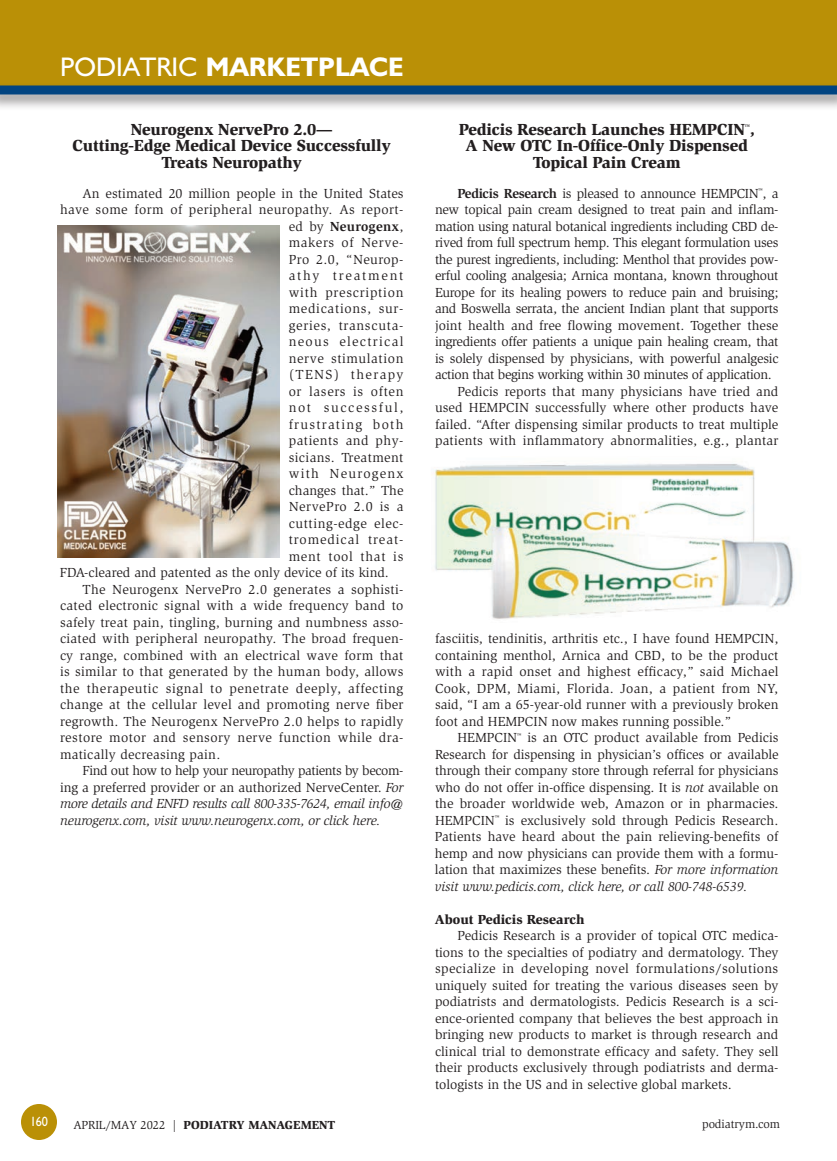
<style>
.page{position:relative;width:837px;height:1161px;background:#fff}
.page>*{position:absolute;margin:0;border:0;box-sizing:border-box;transform-origin:0 0}
.t1{font:700 27px "Humanist 521 BT";color:#fff}
._2011-Mktplace_Headl{font:900 16.5px/16.5px "Slimbach";letter-spacing:-.01em;color:#231f20;text-align:center}
._2011-Global_Text{font:13.5px/16.5px "Slimbach";letter-spacing:.015em;color:#231f20;text-align:justify}
._2011-Global_Text-2{font:italic 13.5px/16.5px "Slimbach";letter-spacing:-.01em;color:#231f20;text-align:justify}
._2011-Global_Text-3{font:13.5px "Slimbach";letter-spacing:.05em;color:#231f20}
._2011-Global_Text-4{font:13.5px "Slimbach";letter-spacing:.045em;color:#231f20}
._2011-Global_Text-5{font:13.5px "Slimbach";letter-spacing:.095em;color:#231f20}
._2011-Global_Text-6{font:13.5px "Slimbach";letter-spacing:.035em;color:#231f20}
._2011-Subhead1{font:900 13.5px "Slimbach";color:#231f20}
._2011-Global_Text-7{font:13.5px "Slimbach";letter-spacing:.04em;color:#231f20}
._2011-Global_Text-8{font:13.5px "Slimbach";letter-spacing:.055em;color:#231f20}
._2011-Global_Text-9{font:13.5px "Slimbach";letter-spacing:.07em;color:#231f20}
._2011-Global_Text-10{font:700 13.5px "Slimbach";letter-spacing:.015em;color:#231f20}
._2011-Global_Text-11{font:13.5px "Slimbach";letter-spacing:.12em;color:#231f20}
._2011-Global_Text-12{font:13.5px "Slimbach";letter-spacing:.13em;color:#231f20}
._2011-Global_Text-13{font:13.5px "Slimbach";letter-spacing:.105em;color:#231f20}
._2011-Global_Text-14{font:13.5px "Slimbach";letter-spacing:.09em;color:#231f20}
.t2{font:13.5px "Humanist 521 BT";color:#fff;scale:.9 1}
.t3{font:900 12px "Slimbach";color:#231f20}
.t4{font:12px "Slimbach";color:#231f20}
.s1{font-weight:400}
.s2{font-style:normal}
.s3{font-weight:700}
.s4{font-style:italic}
</style>
<div class="page">
<div style="left:0;top:0;width:837px;height:88px;background:#ba9006"></div>
<div style="left:0;top:82px;width:837px;height:29px;background:#231f20;opacity:.5"></div>
<div style="left:0;top:86px;width:837px;height:8px;background:#014481"></div>
<div style="left:21px;top:1104px;width:36px;height:36px;background:#ba9006;border-radius:50%"></div>
<img style="left:58px;top:225px;width:222px;height:333px">
<img style="left:434px;top:463px;width:360px;height:156px">
<p class="t1" style="left:60px;top:50px;width:345px"><span class="s1">PODIATRIC</span> MARKETPLACE</p>
<p class="_2011-Mktplace_Headl" style="left:131px;top:120px;width:203px">Neurogenx NervePro 2.0—</p>
<p class="_2011-Mktplace_Headl" style="left:72px;top:137px;width:320px">Cutting-Edge Medical Device Successfully<br>Treats Neuropathy</p>
<p class="_2011-Global_Text" style="left:83px;top:185px;width:323px">An estimated 20 million people in the United States</p>
<p class="_2011-Global_Text" style="left:60px;top:201px;width:345px">have some form of peripheral neuropathy. As report-</p>
<p class="_2011-Global_Text-10" style="left:289px;top:218px;width:116px"><span class="s1">ed by</span> Neurogenx<span class="s1">,</span></p>
<p class="_2011-Global_Text-4" style="left:289px;top:235px;width:116px">makers of Nerve-</p>
<p class="_2011-Global_Text" style="left:289px;top:251px;width:116px">Pro 2.0, “Neurop-</p>
<p class="_2011-Global_Text-12" style="left:289px;top:268px;width:116px">athy treatment</p>
<p class="_2011-Global_Text-8" style="left:289px;top:284px;width:116px">with prescription</p>
<p class="_2011-Global_Text-3" style="left:289px;top:301px;width:116px">medications, sur-</p>
<p class="_2011-Global_Text-3" style="left:289px;top:317px;width:116px">geries, transcuta-</p>
<p class="_2011-Global_Text-5" style="left:289px;top:334px;width:116px">neous electrical</p>
<p class="_2011-Global_Text-4" style="left:289px;top:350px;width:116px">nerve stimulation</p>
<p class="_2011-Global_Text-13" style="left:289px;top:367px;width:116px">(TENS) therapy</p>
<p class="_2011-Global_Text-3" style="left:289px;top:383px;width:116px">or lasers is often</p>
<p class="_2011-Global_Text-11" style="left:289px;top:400px;width:116px">not successful,</p>
<p class="_2011-Global_Text-5" style="left:289px;top:416px;width:116px">frustrating both</p>
<p class="_2011-Global_Text-6" style="left:289px;top:433px;width:116px">patients and phy-</p>
<p class="_2011-Global_Text" style="left:289px;top:449px;width:116px">sicians. Treatment</p>
<p class="_2011-Global_Text-14" style="left:289px;top:466px;width:116px">with Neurogenx</p>
<p class="_2011-Global_Text" style="left:289px;top:482px;width:116px">changes that.” The</p>
<p class="_2011-Global_Text-6" style="left:289px;top:499px;width:116px">NervePro 2.0 is a</p>
<p class="_2011-Global_Text-7" style="left:289px;top:515px;width:116px">cutting-edge elec-</p>
<p class="_2011-Global_Text-9" style="left:289px;top:532px;width:116px">tromedical treat-</p>
<p class="_2011-Global_Text-3" style="left:289px;top:548px;width:116px">ment tool that is</p>
<p class="_2011-Global_Text" style="left:60px;top:564px;width:330px">FDA-cleared and patented as the only device of its kind.</p>
<p class="_2011-Global_Text" style="left:60px;top:581px;width:345px;text-indent:22px">The Neurogenx NervePro 2.0 generates a sophisti&shy;cated electronic signal with a wide frequency band to safely treat pain, tingling, burning and numbness asso&shy;ciated with peripheral neuropathy. The broad frequen&shy;cy range, combined with an electrical wave form that is similar to that generated by the human body, allows the therapeutic signal to penetrate deeply, affecting change at the cellular level and promoting nerve fiber regrowth. The Neurogenx NervePro 2.0 helps to rapidly restore motor and sensory nerve function while dra&shy;matically decreasing pain.</p>
<p class="_2011-Global_Text-2" style="left:60px;top:762px;width:345px;text-indent:22px"><span class="s2">Find out how to help your neuropathy patients by becom&shy;ing a preferred provider or an authorized NerveCenter.</span> For more details and ENFD results call 800-335-7624, email info@ neurogenx.com, visit www.neurogenx.com, or click here.</p>
<p class="_2011-Mktplace_Headl" style="left:459px;top:120px;width:298px">Pedicis Research Launches HEMPCIN<sup>™</sup>,</p>
<p class="_2011-Mktplace_Headl" style="left:466px;top:137px;width:284px">A New OTC In-Office-Only Dispensed</p>
<p class="_2011-Mktplace_Headl" style="left:533px;top:153px;width:150px">Topical Pain Cream</p>
<p class="_2011-Global_Text" style="left:435px;top:185px;width:345px;text-indent:22px"><span class="s3">Pedicis Research</span> is pleased to announce HEMPCIN<sup>™</sup>, a new topical pain cream designed to treat pain and inflam&shy;mation using natural botanical ingredients including CBD de&shy;rived from full spectrum hemp. This elegant formulation uses the purest ingredients, including: Menthol that provides pow&shy;erful cooling analgesia; Arnica montana, known throughout Europe for its healing powers to reduce pain and bruising; and Boswella serrata, the ancient Indian plant that supports joint health and free flowing movement. Together these ingredients offer patients a unique pain healing cream, that is solely dispensed by physicians, with powerful analgesic action that begins working within 30 minutes of application.</p>
<p class="_2011-Global_Text" style="left:435px;top:383px;width:345px;text-indent:23px">Pedicis reports that many physicians have tried and used HEMPCIN successfully where other products have failed. “After dispensing similar products to treat multiple patients with inflammatory abnormalities, e.g., plantar</p>
<p class="_2011-Global_Text" style="left:435px;top:630px;width:345px">fasciitis, tendinitis, arthritis etc., I have found HEMPCIN, containing menthol, Arnica and CBD, to be the product with a rapid onset and highest efficacy,” said Michael Cook, DPM, Miami, Florida. Joan, a patient from NY, said, “I am a 65-year-old runner with a previously broken foot and HEMPCIN now makes running possible.”</p>
<p class="_2011-Global_Text" style="left:435px;top:729px;width:345px;text-indent:23px">HEMPCIN<sup>™</sup> is an OTC product available from Pedicis Research for dispensing in physician’s offices or available through their company store through referral for physicians who do not offer in-office dispensing. It is <span class="s4">not</span> available on the broader worldwide web, Amazon or in pharmacies.<br>HEMPCIN<sup>™</sup> is exclusively sold through Pedicis Research.<br>Patients have heard about the pain relieving-benefits of hemp and now physicians can provide them with a formu&shy;lation that maximizes these benefits. <span class="s4">For more information visit www.pedicis.com, click here, or call 800-748-6539.</span></p>
<p class="_2011-Subhead1" style="left:435px;top:911px;width:151px">About Pedicis Research</p>
<p class="_2011-Global_Text" style="left:435px;top:927px;width:345px;text-indent:22px">Pedicis Research is a provider of topical OTC medica&shy;tions to the specialties of podiatry and dermatology. They specialize in developing novel formulations/solutions uniquely suited for treating the various diseases seen by podiatrists and dermatologists. Pedicis Research is a sci&shy;ence-oriented company that believes the best approach in bringing new products to market is through research and clinical trial to demonstrate efficacy and safety. They sell their products exclusively through podiatrists and derma&shy;tologists in the US and in selective global markets.</p>
<p class="t2" style="left:30px;top:1113px;width:21px">160</p>
<p class="t3" style="left:74px;top:1117px;width:263px"><span class="s1">APRIL/MAY 2022 |</span> PODIATRY MANAGEMENT</p>
<p class="t4" style="left:702px;top:1117px;width:79px">podiatrym.com</p>
</div>
